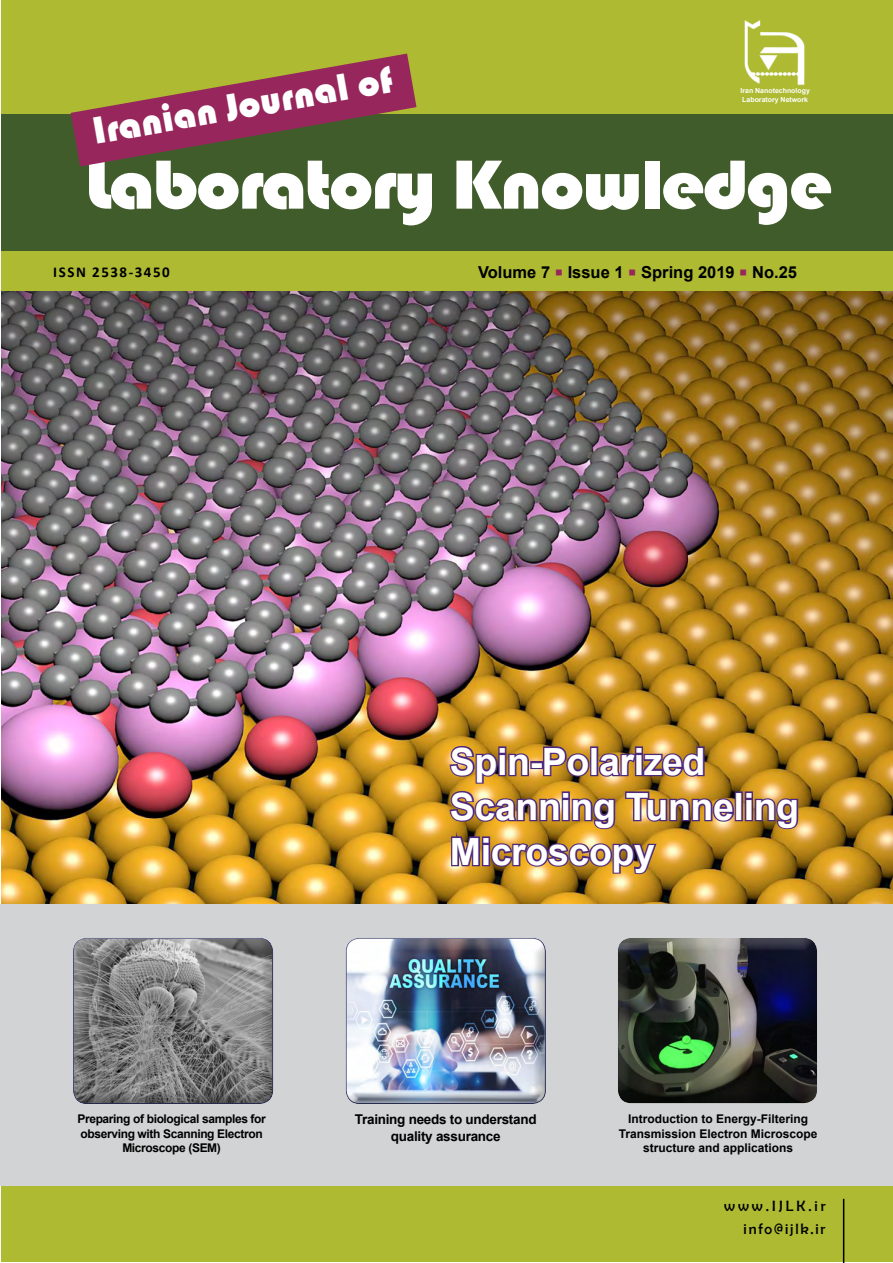
<style>
.page{position:relative;width:893px;height:1263px;background:#fff}
.page>*{position:absolute;margin:0;border:0;box-sizing:border-box;transform-origin:0 0}
.t1{font:72px "Bauhaus 93";letter-spacing:-.03em;color:#fff;scale:1.1 1}
.t2{font:39.3px "Bauhaus 93";color:#fff}
.t3{font:700 37.5px/45px "Arial";letter-spacing:-.01em;color:#fff}
.t4{font:700 16.5px "Arial";color:#000}
.t5{font:700 15px "Calibri";letter-spacing:.1em;color:#000}
.t6{font:15px "Berlin Sans FB";letter-spacing:.12em;color:#000}
.t7{font:15px "Berlin Sans FB";letter-spacing:.2em;color:#000}
.t8{font:700 13.5px/16.2px "Arial";letter-spacing:-.02em;color:#000;text-align:center}
.t9{font:700 12px/14.4px "Arial";color:#000;text-align:center}
.t10{font:700 12px/14.4px "Arial";letter-spacing:-.03em;color:#000;text-align:center}
.t11{font:700 7.05px/8.4px "Arial";color:#fff}
.s1{color:#97265c}
</style>
<div class="page">
<img style="left:1px;top:291px;width:892px;height:613px">
<div style="left:1px;top:0;width:892px;height:291px;background:#adba32"></div>
<div style="left:1px;top:115px;width:892px;height:136px;background:#415c2b"></div>
<div style="left:1px;top:1179px;width:892px;height:83px;background:#adba32"></div>
<hr style="left:843px;top:1199px;width:1px;height:64px;background:#000">
<img style="left:744px;top:20px;width:61px;height:66px">
<div style="left:0;top:904px;width:893px;height:281px;background:#d1d3d4"></div>
<div style="left:65px;top:935px;width:221px;height:169px;background:#000;opacity:.28"></div>
<div style="left:610px;top:935px;width:219px;height:168px;background:#000;opacity:.28"></div>
<svg style="left:71px;top:54px;width:345px;height:112px"></svg>
<div style="left:338px;top:935px;width:221px;height:169px;background:#000;opacity:.28"></div>
<div style="left:735px;top:791px;width:8px;height:30px;border:3px solid #4d2a7c"></div>
<svg style="left:743px;top:790px;width:57px;height:41px;background:#90654c"></svg>
<img style="left:448px;top:744px;width:288px;height:132px">
<h2 class="t2" style="left:89px;top:110px;width:306px;rotate:-10deg">Iranian Journal of</h2>
<p class="t11" style="left:740px;top:87px;width:71px">Iran Nanotechnology<br>Laboratory Network</p>
<h1 class="t1" style="left:85px;top:144px;width:681px">Laboratory Knowledge</h1>
<p class="t5" style="left:53px;top:263px;width:118px">ISSN 2538-3450</p>
<h3 class="t4" style="left:478px;top:261px;width:320px">Volume 7 <span class="s1">○</span> Issue 1 <span class="s1">○</span> Spring 2019 <span class="s1">○</span> No.25</h3>
<h3 class="t3" style="left:450px;top:740px;width:351px">Spin-Polarized<br>Scanning Tunneling<br>Microscopy</h3>
<p class="t10" style="left:77px;top:1112px;width:190px">Preparing of biological samples for observing with Scanning Electron<br>Microscope (SEM)</p>
<p class="t9" style="left:619px;top:1112px;width:200px">Introduction to Energy-Filtering<br>Transmission Electron Microscope structure and applications</p>
<p class="t8" style="left:355px;top:1112px;width:183px">Training needs to understand quality assurance</p>
<p class="t7" style="left:724px;top:1197px;width:103px">www.IJLK.ir</p>
<p class="t6" style="left:744px;top:1220px;width:83px">info@ijlk.ir</p>
</div>
